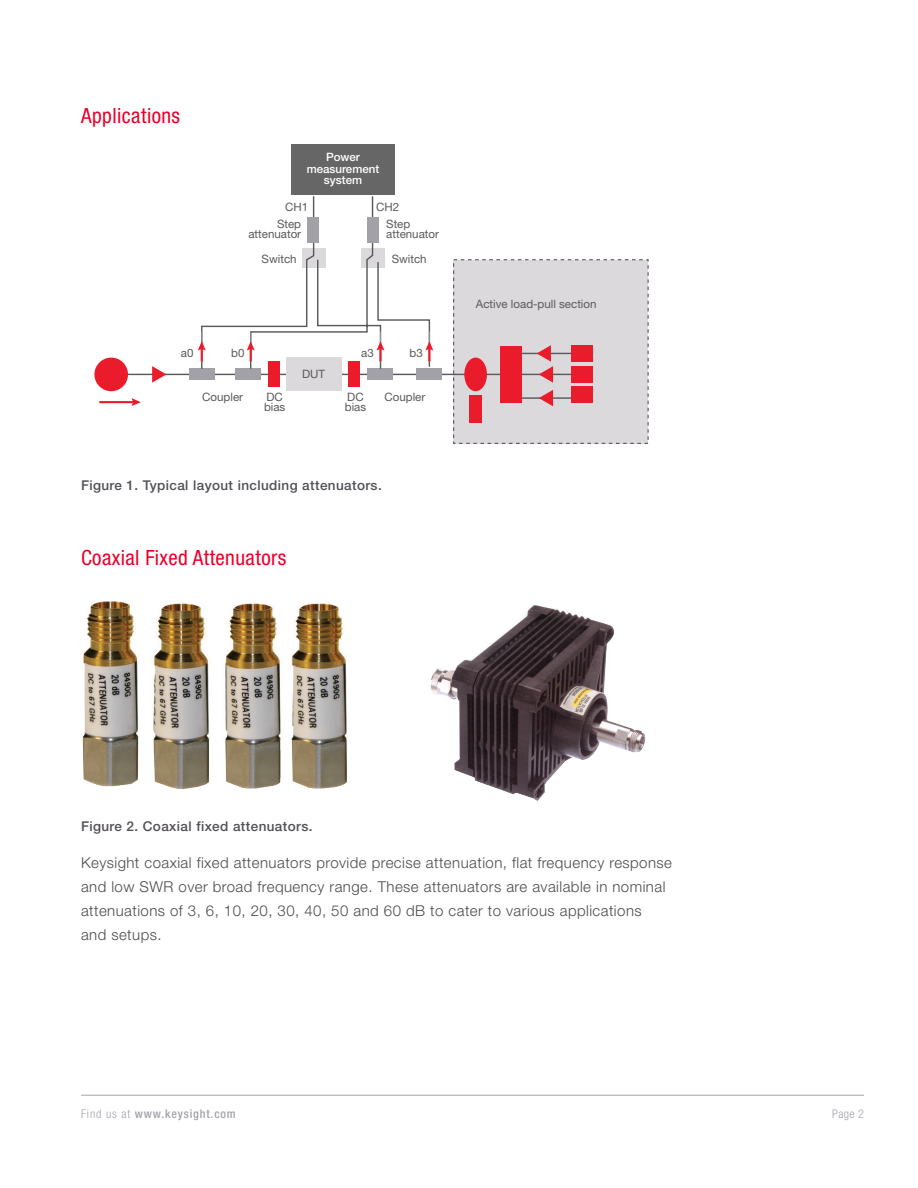
<style>
.page{position:relative;width:918px;height:1188px;background:#fff}
.page>*{position:absolute;margin:0;border:0;box-sizing:border-box;transform-origin:0 0}
.KT_-_Figure_Captions{font:condensed 21px "Helvetica Neue LT Std";letter-spacing:.02em;color:#e90029}
.KT_-_Header_2{font:condensed 21px "Helvetica Neue LT Std";letter-spacing:.02em;color:#e90029}
.KT_-_Body_Text{font:300 15px/24px "Helvetica Neue LT Std";letter-spacing:.03em;color:#4b4c4d}
.KT_-_Figure_Captions-2{font:500 13.5px "Helvetica Neue LT Std";letter-spacing:.03em;color:#524f56}
.t1{font:500 condensed 12px "Helvetica Neue LT Std";letter-spacing:.07em;color:#a4a1a9}
.t2{font:300 condensed 12px "Helvetica Neue LT Std";color:#a4a1a9}
.t3{font:11.55px/10.4px "Helvetica Neue LT Std";color:#5a595c}
.t4{font:500 11.55px/11.6px "Helvetica Neue LT Std";color:#fff;text-align:center}
.s1{font-weight:300}
</style>
<div class="page">
<hr style="left:81px;top:1095px;width:783px;height:1px;background:#a4a1a9">
<div style="left:454px;top:260px;width:194px;height:183px;background:#dcd9dd"></div>
<hr style="left:517px;top:397px;width:58px;height:2px;background:#58595b">
<div style="left:292px;top:144px;width:103px;height:51px;background:#676666"></div>
<hr style="left:128px;top:374px;width:443px;height:1px;background:#58595b">
<div style="left:189px;top:369px;width:25px;height:11px;background:#a3a1a8"></div>
<div style="left:235px;top:369px;width:25px;height:11px;background:#a3a1a8"></div>
<div style="left:368px;top:369px;width:25px;height:11px;background:#a3a1a8"></div>
<div style="left:417px;top:369px;width:25px;height:11px;background:#a3a1a8"></div>
<div style="left:571px;top:345px;width:22px;height:17px;background:#ea1c2b"></div>
<div style="left:571px;top:366px;width:22px;height:17px;background:#ea1c2b"></div>
<div style="left:571px;top:387px;width:22px;height:16px;background:#ea1c2b"></div>
<div style="left:500px;top:346px;width:21px;height:57px;background:#ea1c2b"></div>
<div style="left:348px;top:362px;width:11px;height:25px;background:#ea1c2b"></div>
<div style="left:268px;top:362px;width:11px;height:25px;background:#ea1c2b"></div>
<div style="left:464px;top:358px;width:23px;height:33px;background:#ea1c2b;border-radius:50%"></div>
<svg style="left:152px;top:366px;width:14px;height:17px"></svg>
<div style="left:94px;top:358px;width:34px;height:33px;background:#ea1c2b;border-radius:50%"></div>
<svg style="left:200px;top:196px;width:372px;height:174px"></svg>
<hr style="left:99px;top:401px;width:36px;height:2px;background:#ea1c2b">
<svg style="left:132px;top:398px;width:9px;height:8px"></svg>
<svg style="left:198px;top:341px;width:8px;height:20px"></svg>
<svg style="left:247px;top:341px;width:8px;height:20px"></svg>
<svg style="left:377px;top:341px;width:7px;height:20px"></svg>
<svg style="left:425px;top:341px;width:8px;height:20px"></svg>
<div style="left:308px;top:218px;width:11px;height:25px;background:#a3a1a8"></div>
<div style="left:367px;top:218px;width:11px;height:25px;background:#a3a1a8"></div>
<div style="left:286px;top:358px;width:55px;height:33px;background:#dcd9dd"></div>
<svg style="left:537px;top:345px;width:16px;height:38px"></svg>
<svg style="left:539px;top:390px;width:14px;height:16px"></svg>
<div style="left:469px;top:395px;width:13px;height:28px;background:#ea1c2b"></div>
<img style="left:82px;top:601px;width:265px;height:188px">
<img style="left:430px;top:605px;width:216px;height:196px">
<p class="KT_-_Header_2" style="left:81px;top:103px;width:101px">Applications</p>
<p class="t4" style="left:307px;top:151px;width:74px">Power measurement system</p>
<p class="t3" style="left:285px;top:201px;width:25px">CH1</p>
<p class="t3" style="left:248px;top:218px;width:54px;text-align:right">Step attenuator</p>
<p class="t3" style="left:262px;top:253px;width:36px">Switch</p>
<p class="t3" style="left:376px;top:201px;width:25px">CH2</p>
<p class="t3" style="left:386px;top:218px;width:54px">Step attenuator</p>
<p class="t3" style="left:392px;top:253px;width:36px">Switch</p>
<p class="t3" style="left:181px;top:347px;width:14px">a0</p>
<p class="t3" style="left:231px;top:347px;width:15px">b0</p>
<p class="t3" style="left:361px;top:347px;width:14px">a3</p>
<p class="t3" style="left:410px;top:347px;width:15px">b3</p>
<p class="t3" style="left:302px;top:369px;width:25px">DUT</p>
<p class="t3" style="left:202px;top:392px;width:42px">Coupler</p>
<p class="t3" style="left:385px;top:392px;width:42px">Coupler</p>
<p class="t3" style="left:264px;top:392px;width:23px">DC bias</p>
<p class="t3" style="left:345px;top:392px;width:23px">DC bias</p>
<p class="KT_-_Figure_Captions-2" style="left:81px;top:477px;width:302px">Figure 1. Typical layout including attenuators.</p>
<p class="KT_-_Figure_Captions" style="left:81px;top:546px;width:207px">Coaxial Fixed Attenuators</p>
<p class="t3" style="left:476px;top:299px;width:122px">Active load-pull section</p>
<p class="KT_-_Figure_Captions-2" style="left:81px;top:818px;width:233px">Figure 2. Coaxial fixed attenuators.</p>
<p class="KT_-_Body_Text" style="left:81px;top:851px;width:593px">Keysight coaxial fixed attenuators provide precise attenuation, flat frequency response and low SWR over broad frequency range. These attenuators are available in nominal attenuations of 3, 6, 10, 20, 30, 40, 50 and 60 dB to cater to various applications<br>and setups.</p>
<p class="t1" style="left:81px;top:1106px;width:156px"><span class="s1">Find us at</span> www.keysight.com</p>
<p class="t2" style="left:832px;top:1107px;width:33px">Page 2</p>
</div>
